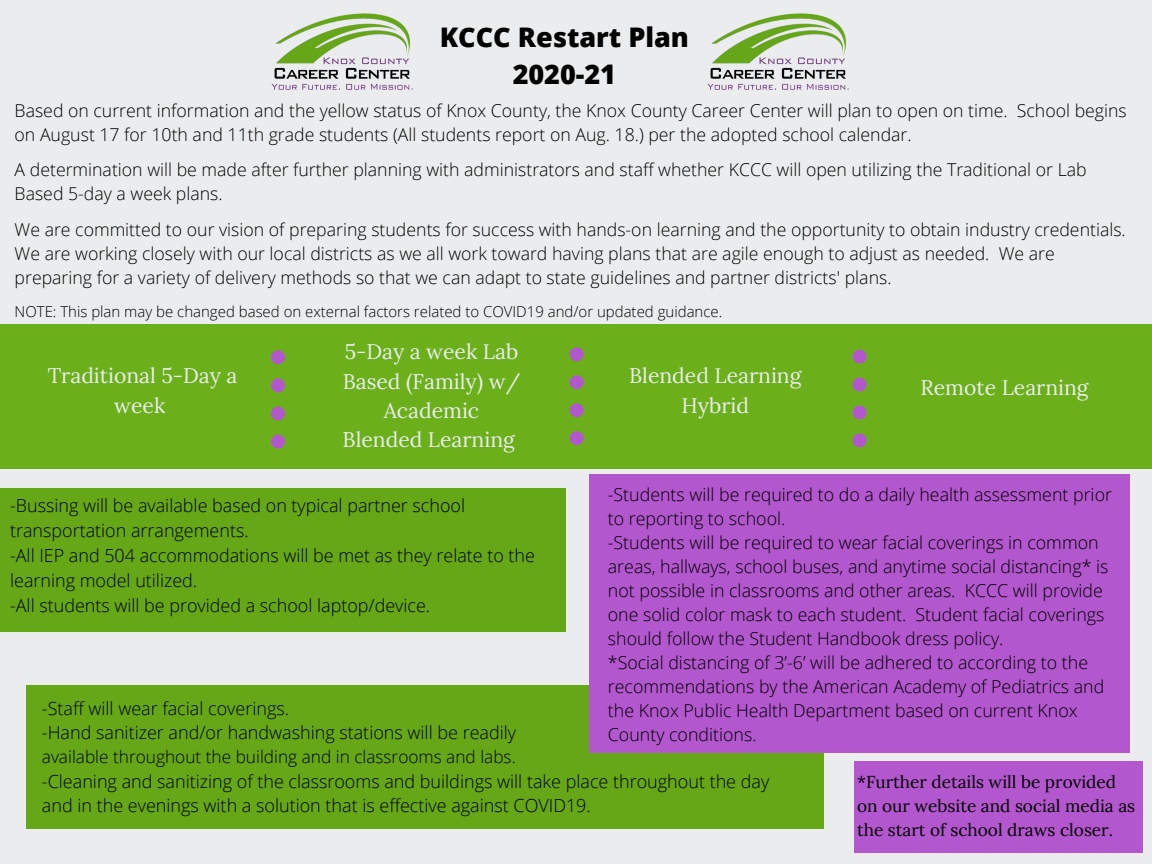
<style>
.page{position:relative;width:1152px;height:864px;background:#ebeced}
.page>*{position:absolute;margin:0;border:0;box-sizing:border-box;transform-origin:0 0}
.t1{font:800 27px/37.2px "Open Sans";color:#000;text-align:center}
.t2{font:21.15px/29.2px "Lora";color:#ebeced;text-align:center}
.t3{font:300 18px/24.9px "Open Sans";color:#000}
.t4{font:300 17.85px/24px "Open Sans";color:#000}
.t5{font:300 17.7px/23.9px "Open Sans";color:#000}
.t6{font:17.25px/23.9px "Lora";color:#000}
.t7{font:300 17.25px "Open Sans";color:#000}
.t8{font:300 15px "Open Sans";color:#000}
</style>
<div class="page">
<div style="left:0;top:324px;width:1152px;height:145px;background:#6bb01b"></div>
<div style="left:0;top:488px;width:566px;height:144px;background:#66a718"></div>
<div style="left:26px;top:685px;width:798px;height:144px;background:#66a718"></div>
<div style="left:590px;top:474px;width:540px;height:279px;background:#b257cd"></div>
<div style="left:854px;top:762px;width:288px;height:91px;background:#b257cd"></div>
<svg style="left:271px;top:350px;width:14px;height:99px"></svg>
<svg style="left:570px;top:347px;width:14px;height:98px"></svg>
<svg style="left:852px;top:349px;width:15px;height:98px"></svg>
<img style="left:707px;top:13px;width:142px;height:77px">
<img style="left:271px;top:13px;width:142px;height:77px">
<h1 class="t1" style="left:440px;top:18px;width:251px">KCCC Restart Plan<br>2020-21</h1>
<p class="t5" style="left:15px;top:98px;width:1114px">Based on current information and the yellow status of Knox County, the Knox County Career Center will plan to open on time. School begins on August 17 for 10th and 11th grade students (All students report on Aug. 18.) per the adopted school calendar.</p>
<p class="t5" style="left:15px;top:158px;width:1074px">A determination will be made after further planning with administrators and staff whether KCCC will open utilizing the Traditional or Lab<br>Based 5-day a week plans.</p>
<p class="t5" style="left:15px;top:217px;width:1113px">We are committed to our vision of preparing students for success with hands-on learning and the opportunity to obtain industry credentials.<br>We are working closely with our local districts as we all work toward having plans that are agile enough to adjust as needed. We are preparing for a variety of delivery methods so that we can adapt to state guidelines and partner districts' plans.</p>
<p class="t8" style="left:15px;top:301px;width:709px">NOTE: This plan may be changed based on external factors related to COVID19 and/or updated guidance.</p>
<p class="t2" style="left:48px;top:361px;width:191px">Traditional 5-Day a week</p>
<p class="t2" style="left:343px;top:337px;width:179px">5-Day a week Lab<br>Based (Family) w/<br>Academic<br>Blended Learning</p>
<p class="t2" style="left:629px;top:361px;width:174px">Blended Learning<br>Hybrid</p>
<p class="t2" style="left:921px;top:372px;width:170px">Remote Learning</p>
<p class="t4" style="left:608px;top:482px;width:506px">-Students will be required to do a daily health assessment prior to reporting to school.<br>-Students will be required to wear facial coverings in common areas, hallways, school buses, and anytime social distancing* is not possible in classrooms and other areas. KCCC will provide one solid color mask to each student. Student facial coverings should follow the Student Handbook dress policy.<br>*Social distancing of 3’-6’ will be adhered to according to the recommendations by the American Academy of Pediatrics and the Knox Public Health Department based on current Knox County conditions.</p>
<p class="t3" style="left:10px;top:493px;width:526px">-Bussing will be available based on typical partner school transportation arrangements.<br>-All IEP and 504 accommodations will be met as they relate to the learning model utilized.<br>-All students will be provided a school laptop/device.</p>
<p class="t3" style="left:42px;top:695px;width:476px">-Staff will wear facial coverings.<br>-Hand sanitizer and/or handwashing stations will be readily</p>
<p class="t7" style="left:42px;top:745px;width:475px">available throughout the building and in classrooms and labs.</p>
<p class="t3" style="left:42px;top:768px;width:729px">-Cleaning and sanitizing of the classrooms and buildings will take place throughout the day and in the evenings with a solution that is effective against COVID19.</p>
<p class="t6" style="left:857px;top:770px;width:280px">*Further details will be provided on our website and social media as the start of school draws closer.</p>
</div>
